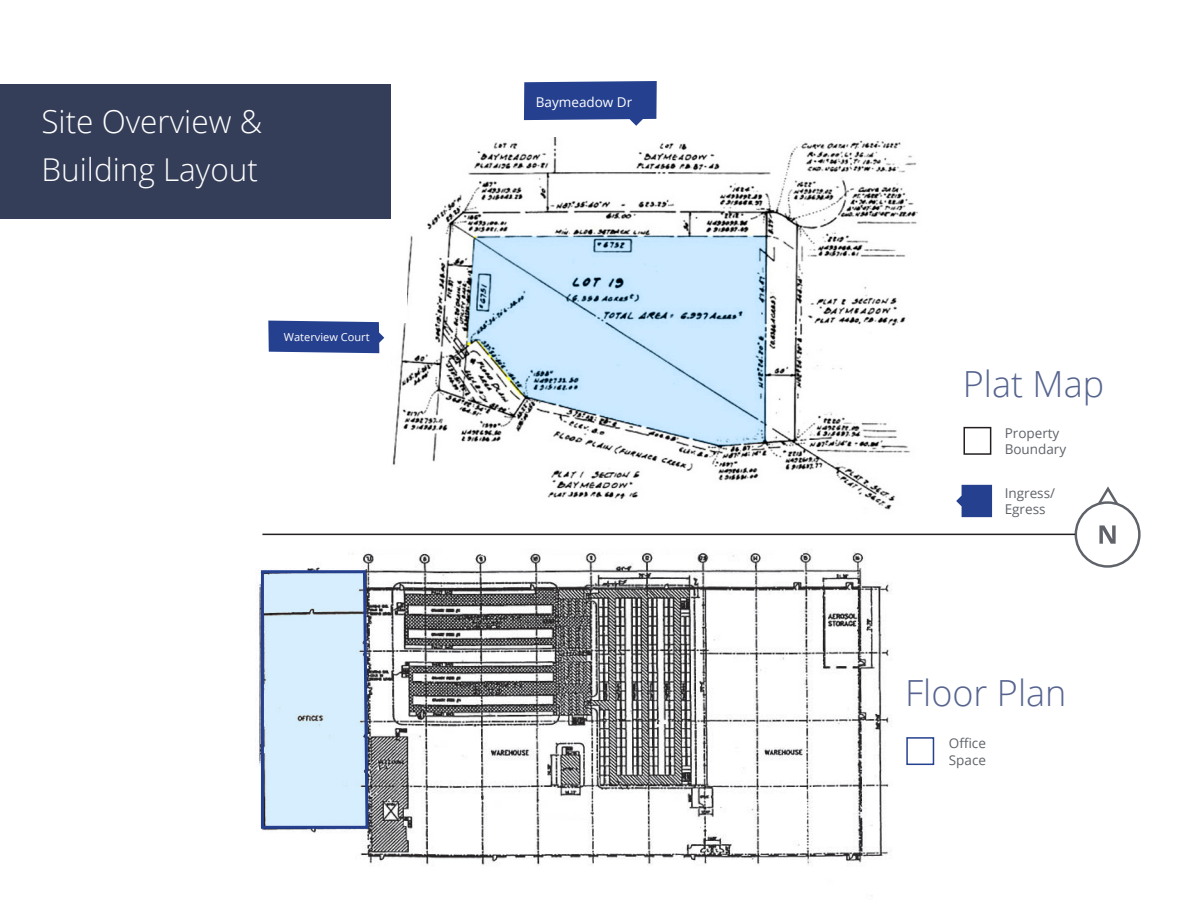
<style>
.page{position:relative;width:1188px;height:918px;background:#fff}
.page>*{position:absolute;margin:0;border:0;box-sizing:border-box;transform-origin:0 0}
.t1{font:300 36px "Open Sans";color:#56648f}
.Header_2{font:300 31.5px "Open Sans";color:#fff}
.t2{font:13.5px "Open Sans";color:#5f6369}
.t3{font:13.5px "Open Sans";color:#fff}
.t4{font:10.95px "Open Sans";color:#fff}
</style>
<div class="page">
<img style="left:258px;top:535px;width:647px;height:331px">
<svg style="left:1095px;top:486px;width:26px;height:20px"></svg>
<div style="left:1076px;top:503px;width:63px;height:63px;background:#fff;border-radius:50%"></div>
<div style="left:1075px;top:501px;width:66px;height:67px;border:2px solid #5f6369;border-radius:50%"></div>
<svg style="left:1099px;top:525px;width:17px;height:19px"></svg>
<svg style="left:268px;top:321px;width:116px;height:32px;background:#334d96"></svg>
<svg style="left:524px;top:81px;width:133px;height:45px;background:#465da0"></svg>
<svg style="left:956px;top:485px;width:36px;height:32px"></svg>
<div style="left:963px;top:427px;width:28px;height:28px;border:2px solid #231f20"></div>
<div style="left:906px;top:737px;width:28px;height:28px;border:2px solid #25408f"></div>
<hr style="left:262px;top:534px;width:813px;height:1px;background:#231f20">
<img style="left:392px;top:137px;width:526px;height:373px">
<svg style="left:467px;top:236px;width:300px;height:211px;background:#c1d9eb"></svg>
<div style="left:384px;top:218px;width:23px;height:105px;background:#fff"></div>
<svg style="left:259px;top:569px;width:111px;height:261px;background:#c3d9ed"></svg>
<div style="left:0;top:84px;width:391px;height:134px;background:#353e59"></div>
<p class="Header_2" style="left:41px;top:100px;width:222px">Site Overview &amp;</p>
<p class="Header_2" style="left:41px;top:148px;width:218px">Building Layout</p>
<p class="t4" style="left:284px;top:330px;width:87px">Waterview Court</p>
<p class="t3" style="left:536px;top:93px;width:98px">Baymeadow Dr</p>
<p class="t1" style="left:963px;top:359px;width:143px">Plat Map</p>
<p class="t2" style="left:1005px;top:424px;width:56px">Property</p>
<p class="t2" style="left:1005px;top:440px;width:63px">Boundary</p>
<p class="t2" style="left:1005px;top:484px;width:52px">Ingress/</p>
<p class="t2" style="left:1005px;top:500px;width:42px">Egress</p>
<p class="t1" style="left:905px;top:668px;width:163px">Floor Plan</p>
<p class="t2" style="left:949px;top:734px;width:39px">Office</p>
<p class="t2" style="left:949px;top:750px;width:39px">Space</p>
</div>
